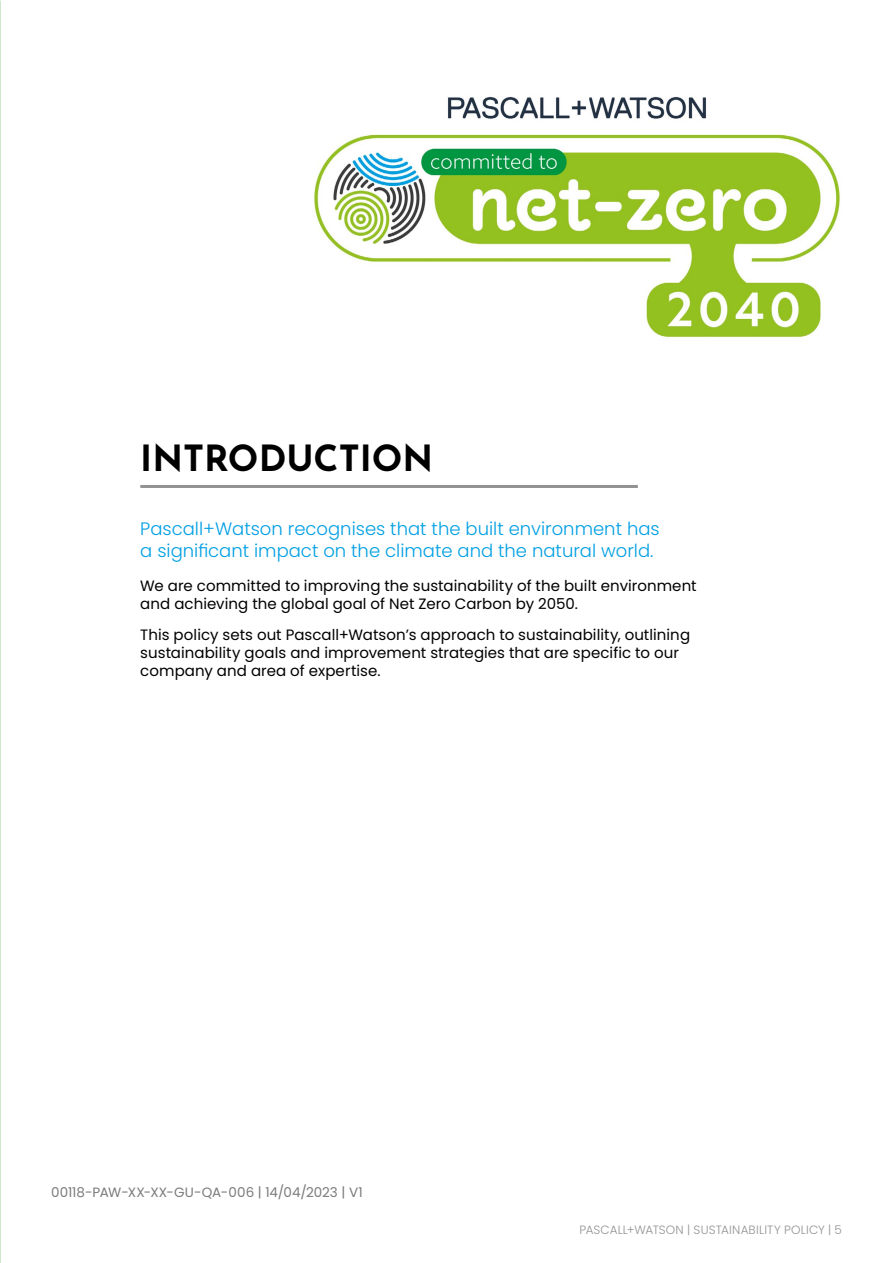
<style>
.page{position:relative;width:893px;height:1263px;background:#fff}
.page>*{position:absolute;margin:0;border:0;box-sizing:border-box;transform-origin:0 0}
.t1{font:700 36px "Josefin Sans";color:#000}
.t2{font:300 18px/21.6px "Poppins";color:#009fe3}
.t3{font:15px/18px "Poppins";letter-spacing:.005em;color:#000}
.t4{font:13.5px "Poppins";color:#7c7b7b}
.t5{font:300 12px "Poppins";letter-spacing:.01em;color:#929293}
</style>
<div class="page">
<img style="left:0;top:0;width:1px;height:1263px">
<img style="left:314px;top:96px;width:526px;height:242px">
<hr style="left:140px;top:485px;width:498px;height:3px;background:#929293">
<h1 class="t1" style="left:140px;top:426px;width:294px">INTRODUCTION</h1>
<p class="t2" style="left:140px;top:518px;width:521px">Pascall+Watson recognises that the built environment has a significant impact on the climate and the natural world.</p>
<p class="t3" style="left:140px;top:577px;width:558px">We are committed to improving the sustainability of the built environment and achieving the global goal of Net Zero Carbon by 2050.</p>
<p class="t3" style="left:140px;top:626px;width:551px">This policy sets out Pascall+Watson’s approach to sustainability, outlining sustainability goals and improvement strategies that are specific to our company and area of expertise.</p>
<p class="t4" style="left:51px;top:1184px;width:313px">00118-PAW-XX-XX-GU-QA-006 | 14/04/2023 | V1</p>
<p class="t5" style="left:580px;top:1223px;width:264px">PASCALL+WATSON | SUSTAINABILITY POLICY | 5</p>
</div>
